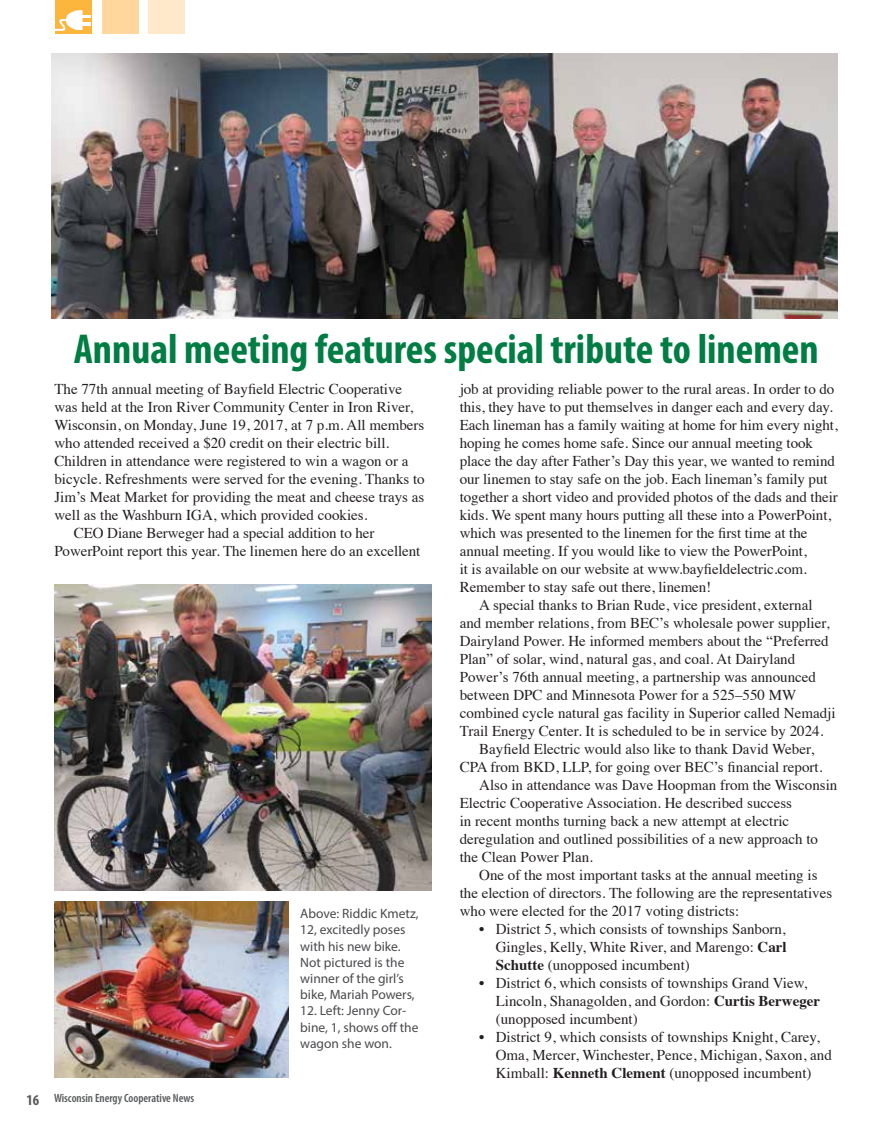
<style>
.page{position:relative;width:891px;height:1134px;background:#fff}
.page>*{position:absolute;margin:0;border:0;box-sizing:border-box;transform-origin:0 0}
.t1{font:700 condensed 42px "Myriad Pro";color:#007d43}
.t2{font:15px/18px "Times";color:#231f20}
.t3{font:13.5px/16.2px "Myriad Pro";color:#4a4a4d}
.t4{font:600 condensed 12px "Myriad Pro";color:#58595b}
.s1{font-weight:700;font-size:15px}
.s2{font-weight:700}
</style>
<div class="page">
<div style="left:56px;top:0;width:36px;height:34px;background:#fcb53d"></div>
<div style="left:102px;top:0;width:37px;height:34px;background:#ffd79c"></div>
<div style="left:148px;top:0;width:37px;height:34px;background:#ffe9ca"></div>
<svg style="left:55px;top:10px;width:35px;height:21px"></svg>
<img style="left:51px;top:54px;width:787px;height:265px">
<img style="left:55px;top:902px;width:233px;height:176px">
<img style="left:55px;top:584px;width:377px;height:307px">
<h1 class="t1" style="left:74px;top:323px;width:747px">Annual meeting features special tribute to linemen</h1>
<p class="t2" style="left:54px;top:379px;width:349px">The 77th annual meeting of Bayfield Electric Cooperative</p>
<p class="t2" style="left:54px;top:397px;width:360px">was held at the Iron River Community Center in Iron River,</p>
<p class="t2" style="left:54px;top:415px;width:372px">Wisconsin, on Monday, June 19, 2017, at 7 p.m. All members</p>
<p class="t2" style="left:54px;top:433px;width:336px">who attended received a $20 credit on their electric bill.</p>
<p class="t2" style="left:54px;top:451px;width:356px">Children in attendance were registered to win a wagon or a</p>
<p class="t2" style="left:54px;top:469px;width:372px">bicycle. Refreshments were served for the evening. Thanks to</p>
<p class="t2" style="left:54px;top:487px;width:371px">Jim’s Meat Market for providing the meat and cheese trays as</p>
<p class="t2" style="left:54px;top:505px;width:315px">well as the Washburn IGA, which provided cookies.</p>
<p class="t2" style="left:74px;top:523px;width:302px">CEO Diane Berweger had a special addition to her</p>
<p class="t2" style="left:54px;top:541px;width:368px">PowerPoint report this year. The linemen here do an excellent</p>
<p class="t4" style="left:27px;top:1091px;width:169px"><span class="s1">16</span> Wisconsin Energy Cooperative News</p>
<p class="t3" style="left:300px;top:905px;width:120px">Above: Riddic Kmetz,<br>12, excitedly poses with his new bike.<br>Not pictured is the winner of the girl’s bike, Mariah Powers,</p>
<p class="t3" style="left:300px;top:1002px;width:120px">12. Left: Jenny Cor&shy;bine, 1, shows off the wagon she won.</p>
<p class="t2" style="left:460px;top:379px;width:376px">job at providing reliable power to the rural areas. In order to do</p>
<p class="t2" style="left:460px;top:397px;width:375px">this, they have to put themselves in danger each and every day.</p>
<p class="t2" style="left:460px;top:415px;width:380px">Each lineman has a family waiting at home for him every night,</p>
<p class="t2" style="left:460px;top:433px;width:355px">hoping he comes home safe. Since our annual meeting took</p>
<p class="t2" style="left:460px;top:451px;width:377px">place the day after Father’s Day this year, we wanted to remind</p>
<p class="t2" style="left:460px;top:469px;width:369px">our linemen to stay safe on the job. Each lineman’s family put</p>
<p class="t2" style="left:460px;top:487px;width:380px">together a short video and provided photos of the dads and their</p>
<p class="t2" style="left:460px;top:505px;width:373px">kids. We spent many hours putting all these into a PowerPoint,</p>
<p class="t2" style="left:460px;top:523px;width:349px">which was presented to the linemen for the first time at the</p>
<p class="t2" style="left:460px;top:541px;width:349px">annual meeting. If you would like to view the PowerPoint,</p>
<p class="t2" style="left:460px;top:559px;width:349px">it is available on our website at www.bayfieldelectric.com.</p>
<p class="t2" style="left:460px;top:577px;width:253px">Remember to stay safe out there, linemen!</p>
<p class="t2" style="left:479px;top:595px;width:335px">A special thanks to Brian Rude, vice president, external</p>
<p class="t2" style="left:460px;top:613px;width:371px">and member relations, from BEC’s wholesale power supplier,</p>
<p class="t2" style="left:460px;top:631px;width:371px">Dairyland Power. He informed members about the “Preferred</p>
<p class="t2" style="left:460px;top:649px;width:337px">Plan” of solar, wind, natural gas, and coal. At Dairyland</p>
<p class="t2" style="left:460px;top:667px;width:358px">Power’s 76th annual meeting, a partnership was announced</p>
<p class="t2" style="left:460px;top:685px;width:338px">between DPC and Minnesota Power for a 525–550 MW</p>
<p class="t2" style="left:460px;top:703px;width:377px">combined cycle natural gas facility in Superior called Nemadji</p>
<p class="t2" style="left:460px;top:721px;width:365px">Trail Energy Center. It is scheduled to be in service by 2024.</p>
<p class="t2" style="left:479px;top:739px;width:336px">Bayfield Electric would also like to thank David Weber,</p>
<p class="t2" style="left:460px;top:757px;width:364px">CPA from BKD, LLP, for going over BEC’s financial report.</p>
<p class="t2" style="left:479px;top:775px;width:360px">Also in attendance was Dave Hoopman from the Wisconsin</p>
<p class="t2" style="left:460px;top:793px;width:334px">Electric Cooperative Association. He described success</p>
<p class="t2" style="left:460px;top:811px;width:331px">in recent months turning back a new attempt at electric</p>
<p class="t2" style="left:460px;top:829px;width:360px">deregulation and outlined possibilities of a new approach to</p>
<p class="t2" style="left:460px;top:847px;width:135px">the Clean Power Plan.</p>
<p class="t2" style="left:479px;top:865px;width:340px">One of the most important tasks at the annual meeting is</p>
<p class="t2" style="left:460px;top:883px;width:374px">the election of directors. The following are the representatives</p>
<p class="t2" style="left:460px;top:901px;width:281px">who were elected for the 2017 voting districts:</p>
<p class="t2" style="left:496px;top:919px;width:293px;text-align:justify;text-indent:-16px">• District 5, which consists of townships Sanborn, Gingles, Kelly, White River, and Marengo: <span class="s2">Carl Schutte</span> (unopposed incumbent)</p>
<p class="t2" style="left:496px;top:973px;width:326px;text-indent:-16px">• District 6, which consists of townships Grand View,<br>Lincoln, Shanagolden, and Gordon: <span class="s2">Curtis Berweger </span>(unopposed incumbent)</p>
<p class="t2" style="left:496px;top:1027px;width:338px;text-indent:-16px">• District 9, which consists of townships Knight, Carey,<br>Oma, Mercer, Winchester, Pence, Michigan, Saxon, and<br>Kimball: <span class="s2">Kenneth Clement</span> (unopposed incumbent)</p>
</div>
